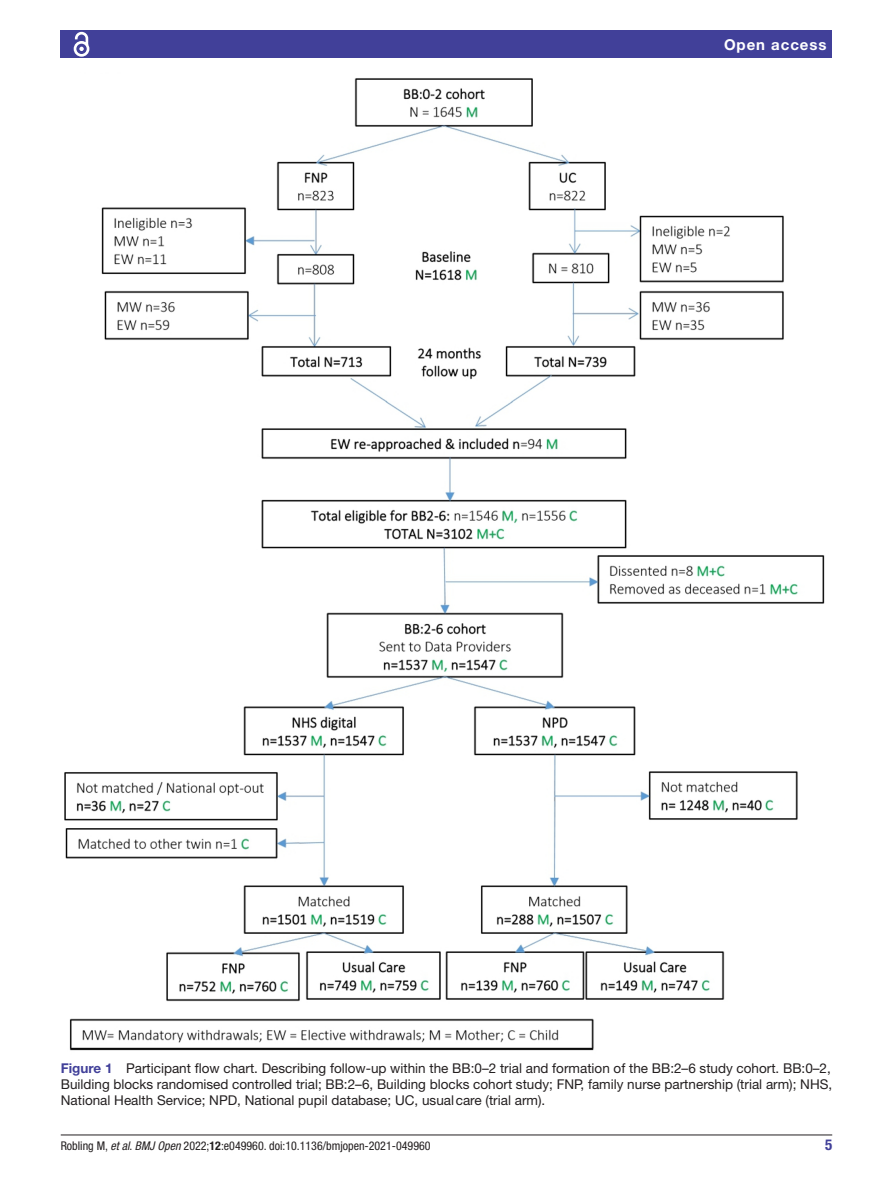
<style>
.page{position:relative;width:893px;height:1191px;background:#fff}
.page>*{position:absolute;margin:0;border:0;box-sizing:border-box;transform-origin:0 0}
.t1{font:700 15px "Helvetica Neue LT Std";letter-spacing:.065em;color:#fff}
.t2{font:700 condensed 15px "Helvetica Neue LT Std";color:#414099}
.t3{font:13.5px/16.2px "Helvetica Neue LT Std";color:#231f20;text-align:justify}
.t4{font:condensed 12px "Helvetica Neue LT Std";color:#231f20}
.s1{font-weight:700;color:#414099}
.s2{font-style:italic}
.s3{font-weight:700}
</style>
<div class="page">
<hr style="left:61px;top:1134px;width:771px;height:1px;background:#231f20">
<div style="left:61px;top:31px;width:771px;height:27px;background:#414099"></div>
<svg style="left:73px;top:31px;width:17px;height:26px"></svg>
<img style="left:64px;top:78px;width:761px;height:973px">
<p class="t1" style="left:724px;top:35px;width:104px">Open access</p>
<p class="t3" style="left:61px;top:1059px;width:773px"><span class="s1">Figure 1</span> Participant flow chart. Describing follow-up within the BB:0–2 trial and formation of the BB:2–6 study cohort. BB:0–2, Building blocks randomised controlled trial; BB:2–6, Building blocks cohort study; FNP, family nurse partnership (trial arm); NHS, National Health Service; NPD, National pupil database; UC, usualcare (trial arm).</p>
<p class="t4" style="left:61px;top:1138px;width:371px">Robling M, <span class="s2">et al</span>. <span class="s2">BMJ Open</span> 2022;<span class="s3">12</span>:e049960. doi:10.1136/bmjopen-2021-049960</p>
<p class="t2" style="left:825px;top:1135px;width:9px">5</p>
</div>
